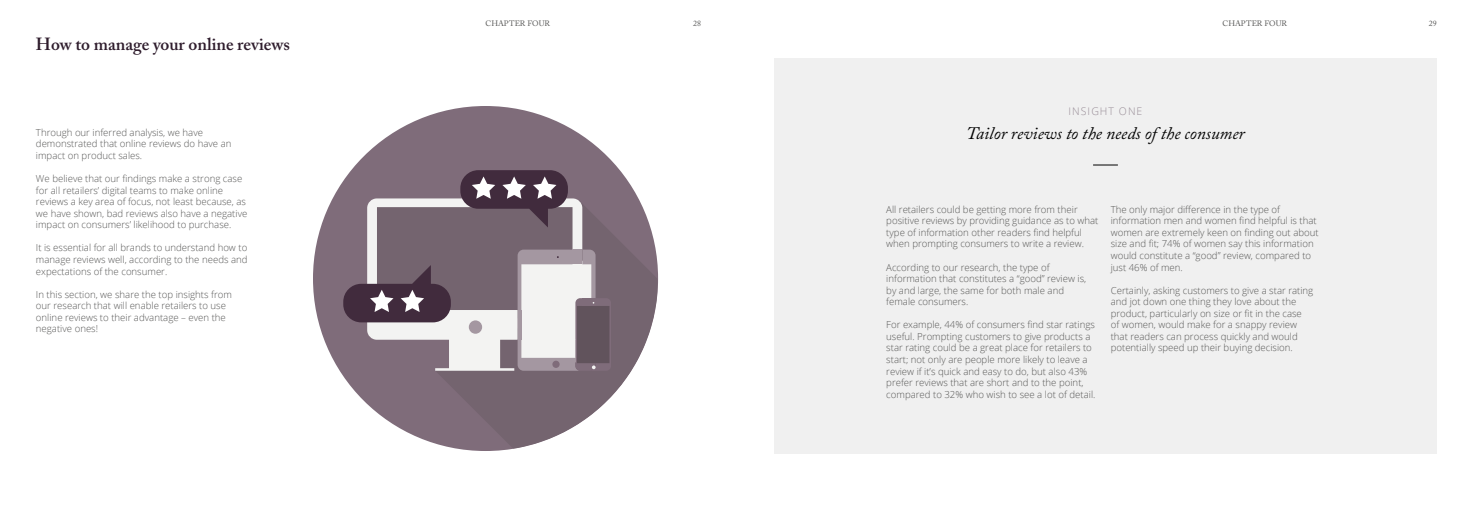
<style>
.page{position:relative;width:1474px;height:521px;background:#fff}
.page>*{position:absolute;margin:0;border:0;box-sizing:border-box;transform-origin:0 0}
.t1{font:italic 17.5px "Adobe Caslon Pro";color:#000}
.t2{font:600 17.5px "Adobe Caslon Pro";color:#2e1c2c}
.t3{font:300 10.5px "Open Sans";letter-spacing:.1em;color:#988c96}
.t4{font:300 9.62px/11.5px "Open Sans";color:#575756}
.t5{font:7.88px "Adobe Caslon Pro";color:#575756}
</style>
<div class="page">
<div style="left:774px;top:59px;width:662px;height:395px;background:#f0f0f0"></div>
<svg style="left:1093px;top:165px;width:24px;height:1px"></svg>
<div style="left:313px;top:106px;width:345px;height:345px;background:#7f6c7a;border-radius:50%"></div>
<svg style="left:435px;top:202px;width:222px;height:247px;fill:#74646f"></svg>
<svg style="left:343px;top:170px;width:268px;height:201px"></svg>
<h1 class="t2" style="left:36px;top:34px;width:255px">How to manage your online reviews</h1>
<p class="t4" style="left:36px;top:126px;width:197px">Through our inferred analysis, we have demonstrated that online reviews do have an impact on product sales.</p>
<p class="t4" style="left:36px;top:173px;width:213px">We believe that our findings make a strong case for all retailers’ digital teams to make online reviews a key area of focus, not least because, as we have shown, bad reviews also have a negative impact on consumers’ likelihood to purchase.</p>
<p class="t4" style="left:36px;top:242px;width:213px;text-align:justify">It is essential for all brands to understand how to manage reviews well, according to the needs and expectations of the consumer.</p>
<p class="t4" style="left:36px;top:288px;width:197px">In this section, we share the top insights from our research that will enable retailers to use online reviews to their advantage – even the negative ones!</p>
<p class="t5" style="left:485px;top:18px;width:66px">CHAPTER FOUR</p>
<p class="t5" style="left:693px;top:18px;width:9px">28</p>
<p class="t5" style="left:1222px;top:18px;width:66px">CHAPTER FOUR</p>
<p class="t5" style="left:1428px;top:18px;width:9px">29</p>
<p class="t3" style="left:1068px;top:104px;width:75px">INSIGHT ONE</p>
<h1 class="t1" style="left:966px;top:123px;width:280px">Tailor reviews to the needs of the consumer</h1>
<p class="t4" style="left:886px;top:203px;width:214px">All retailers could be getting more from their positive reviews by providing guidance as to what type of information other readers find helpful when prompting consumers to write a review.</p>
<p class="t4" style="left:886px;top:261px;width:201px">According to our research, the type of information that constitutes a “good” review is, by and large, the same for both male and female consumers.</p>
<p class="t4" style="left:886px;top:319px;width:211px">For example, 44% of consumers find star ratings useful. Prompting customers to give products a star rating could be a great place for retailers to start; not only are people more likely to leave a review if it’s quick and easy to do, but also 43% prefer reviews that are short and to the point, compared to 32% who wish to see a lot of detail.</p>
<p class="t4" style="left:1110px;top:203px;width:209px">The only major difference in the type of information men and women find helpful is that women are extremely keen on finding out about size and fit; 74% of women say this information would constitute a “good” review, compared to just 46% of men.</p>
<p class="t4" style="left:1110px;top:284px;width:204px">Certainly, asking customers to give a star rating and jot down one thing they love about the product, particularly on size or fit in the case<br>of women, would make for a snappy review that readers can process quickly and would potentially speed up their buying decision.</p>
</div>
